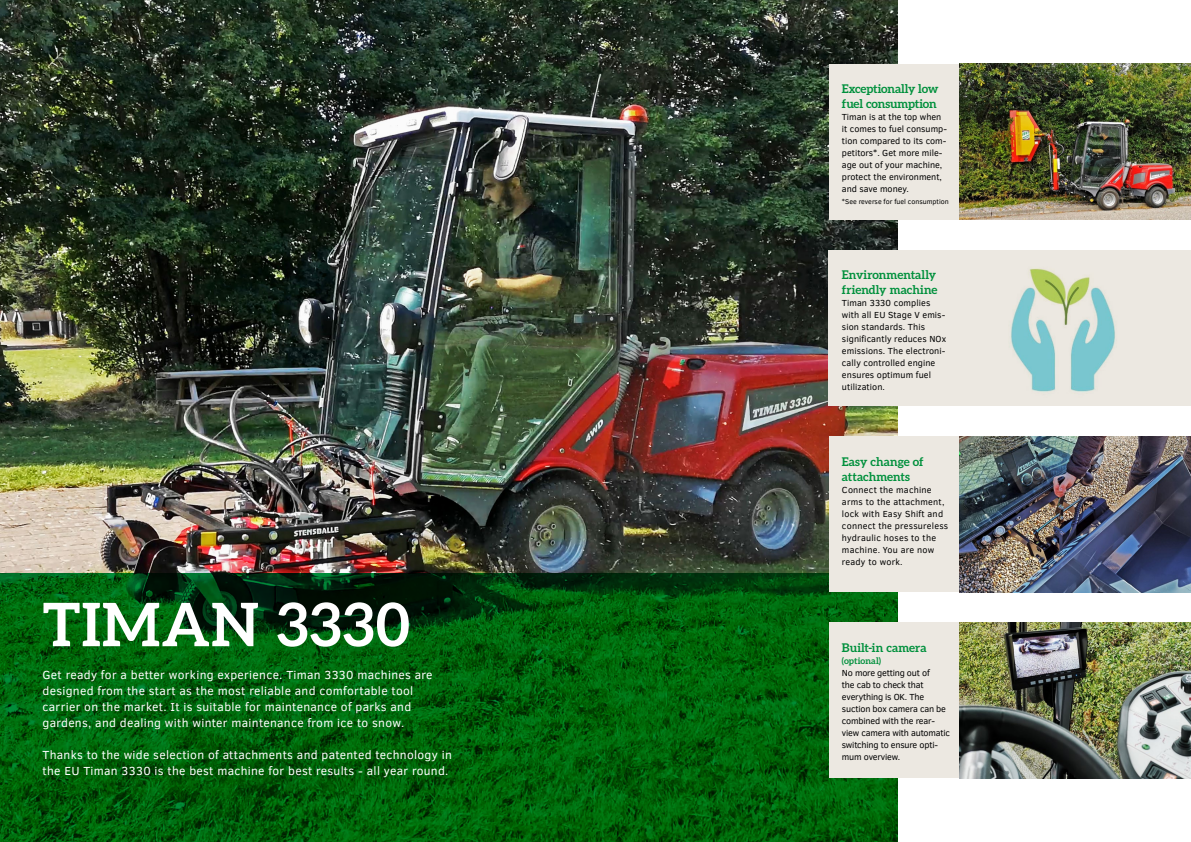
<style>
.page{position:relative;width:1191px;height:842px;background:#fff}
.page>*{position:absolute;margin:0;border:0;box-sizing:border-box;transform-origin:0 0}
.t1{font:700 60px "Aleo";letter-spacing:.015em;color:#fff}
.t2{font:12px/16px "Clear Sans";letter-spacing:.025em;color:#fff}
.t3{font:700 12px/15px "Aleo";letter-spacing:-.005em;color:#00903c}
.t4{font:9px/12px "Clear Sans";color:#000}
.t5{font:9px/12px "Clear Sans";letter-spacing:-.02em;color:#000}
.t6{font:9px/12px "Clear Sans";letter-spacing:.025em;color:#000}
.t7{font:700 9px "Aleo";letter-spacing:.005em;color:#00903c}
.t8{font:7px "Clear Sans";color:#000}
</style>
<div class="page">
<img style="left:0;top:0;width:898px;height:573px">
<svg style="left:0;top:573px;width:898px;height:269px;background:#005a0a"></svg>
<div style="left:829px;top:64px;width:130px;height:156px;background:#ece8e1"></div>
<img style="left:959px;top:64px;width:232px;height:156px">
<div style="left:829px;top:250px;width:362px;height:156px;background:#ece8e1"></div>
<img style="left:1011px;top:268px;width:104px;height:124px">
<div style="left:829px;top:436px;width:130px;height:156px;background:#ece8e1"></div>
<img style="left:959px;top:436px;width:232px;height:156px">
<div style="left:829px;top:622px;width:130px;height:156px;background:#ece8e1"></div>
<img style="left:959px;top:622px;width:232px;height:156px">
<h1 class="t1" style="left:43px;top:599px;width:369px">TIMAN 3330</h1>
<p class="t2" style="left:43px;top:668px;width:391px">Get ready for a better working experience. Timan 3330 machines are designed from the start as the most reliable and comfortable tool carrier on the market. It is suitable for maintenance of parks and gardens, and dealing with winter maintenance from ice to snow.</p>
<p class="t2" style="left:43px;top:748px;width:411px">Thanks to the wide selection of attachments and patented technology in the EU Timan 3330 is the best machine for best results - all year round.</p>
<p class="t3" style="left:842px;top:82px;width:98px">Exceptionally low fuel consumption</p>
<p class="t4" style="left:842px;top:112px;width:107px">Timan is at the top when it comes to fuel consump&shy;tion compared to its com&shy;petitors*. Get more mile&shy;age out of your machine, protect the environment, and save money.</p>
<p class="t8" style="left:842px;top:199px;width:108px">*See reverse for fuel consumption</p>
<p class="t3" style="left:842px;top:268px;width:97px">Environmentally friendly machine</p>
<p class="t4" style="left:842px;top:298px;width:106px">Timan 3330 complies with all EU Stage V emis&shy;sion standards. This significantly reduces NOx emissions. The electroni&shy;cally controlled engine ensures optimum fuel utilization.</p>
<p class="t3" style="left:842px;top:454px;width:83px">Easy change of attachments</p>
<p class="t6" style="left:842px;top:484px;width:108px">Connect the machine arms to the attachment, lock with Easy Shift and connect the pressureless hydraulic hoses to the machine. You are now ready to work.</p>
<p class="t3" style="left:842px;top:641px;width:86px">Built-in camera</p>
<p class="t7" style="left:842px;top:657px;width:41px">(optional)</p>
<p class="t5" style="left:842px;top:667px;width:110px">No more getting out of<br>the cab to check that everything is OK. The suction box camera can be combined with the rear&shy;view camera with automatic switching to ensure opti&shy;mum overview.</p>
</div>
